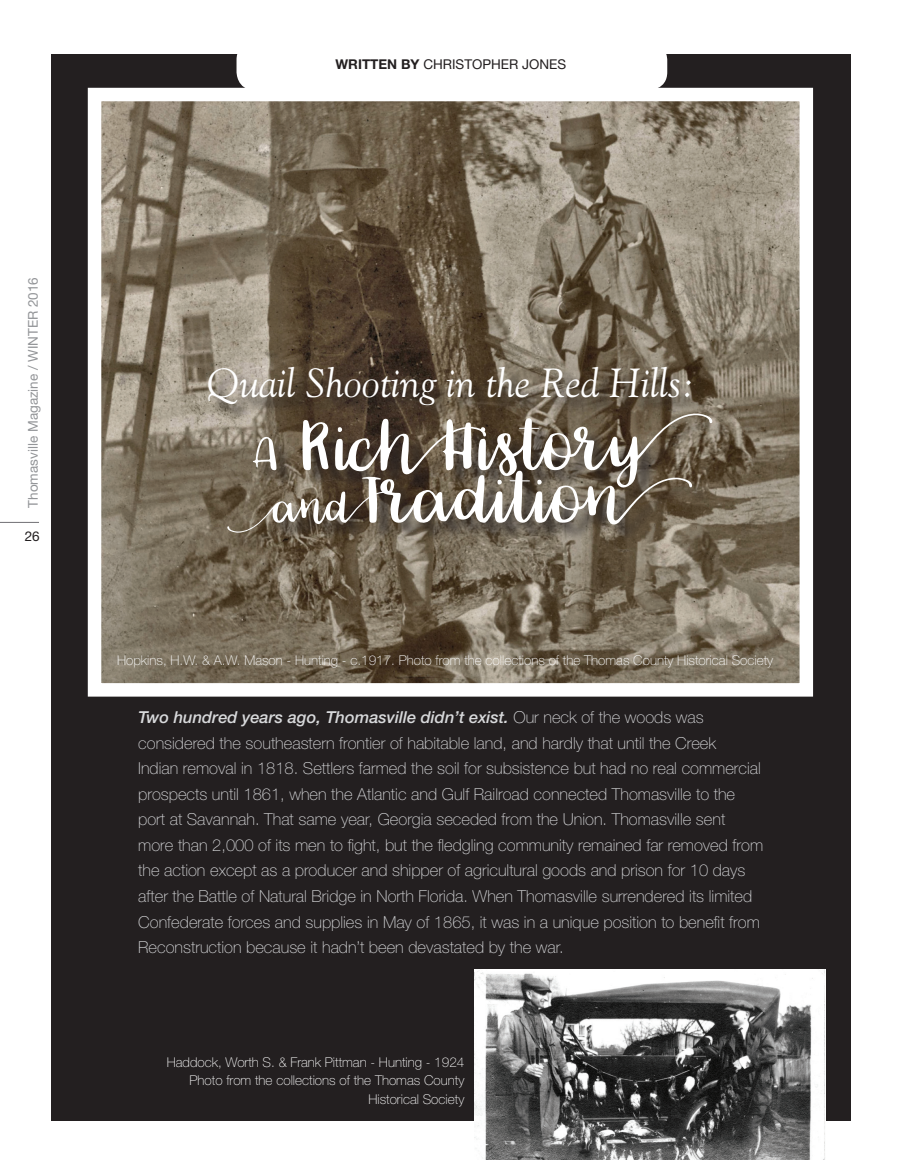
<style>
.page{position:relative;width:905px;height:1175px;background:#fff}
.page>*{position:absolute;margin:0;border:0;box-sizing:border-box;transform-origin:0 0}
.t1{font:82.5px "Carolina";color:#fff}
.t2{font:italic 40.5px "Goudy";color:#fff}
.t3{font:100 16.5px/25.5px "Helvetica Neue LT Std";color:#d8d9db}
.t4{font:100 13.5px/18.8px "Helvetica Neue LT Pro";color:#fff;text-align:right}
.t5{font:13.5px "Helvetica Neue LT Pro";color:#939598}
.t6{font:13.5px "Helvetica Neue LT Pro";color:#231f20}
.s1{font-weight:700}
.s2{font-size:54px}
.s3{font-weight:500;font-style:italic}
</style>
<div class="page">
<hr style="left:0;top:522px;width:39px;height:1px;background:#717074">
<div style="left:51px;top:54px;width:799px;height:1066px;background:#231f20"></div>
<img style="left:474px;top:969px;width:351px;height:190px">
<img style="left:103px;top:103px;width:695px;height:578px">
<div style="left:88px;top:88px;width:725px;height:608px;border:14px solid #fff"></div>
<div style="left:211px;top:369px;width:519px;height:182px;background:#231f20;opacity:.75"></div>
<div style="left:236px;top:42px;width:431px;height:48px;background:#fff;border-radius:18px"></div>
<p class="t6" style="left:335px;top:56px;width:232px"><span class="s1">WRITTEN BY</span> CHRISTOPHER JONES</p>
<p class="t5" style="left:25px;top:507px;width:232px;rotate:-90deg">Thomasville Magazine / WINTER 2016</p>
<p class="t6" style="left:25px;top:527px;width:17px">26</p>
<h2 class="t2" style="left:207px;top:358px;width:488px">Quail Shooting in the Red Hills:</h2>
<h1 class="t1" style="left:255px;top:400px;width:459px"><span class="s2">A</span> RichHistory</h1>
<h1 class="t1" style="left:275px;top:452px;width:419px"><span class="s2">and</span>Tradition</h1>
<p class="t4" style="left:117px;top:651px;width:657px">Hopkins, H.W. &amp; A.W. Mason - Hunting - c.1917. Photo from the collections of the Thomas County Historical Society</p>
<p class="t3" style="left:138px;top:704px;width:626px"><span class="s3">Two hundred years ago, Thomasville didn’t exist.</span> Our neck of the woods was considered the southeastern frontier of habitable land, and hardly that until the Creek<br>Indian removal in 1818. Settlers farmed the soil for subsistence but had no real commercial prospects until 1861, when the Atlantic and Gulf Railroad connected Thomasville to the port at Savannah. That same year, Georgia seceded from the Union. Thomasville sent more than 2,000 of its men to fight, but the fledgling community remained far removed from the action except as a producer and shipper of agricultural goods and prison for 10 days after the Battle of Natural Bridge in North Florida. When Thomasville surrendered its limited Confederate forces and supplies in May of 1865, it was in a unique position to benefit from Reconstruction because it hadn’t been devastated by the war.</p>
<p class="t4" style="left:167px;top:1052px;width:299px">Haddock, Worth S. &amp; Frank Pittman - Hunting - 1924<br>Photo from the collections of the Thomas County<br>Historical Society</p>
</div>
